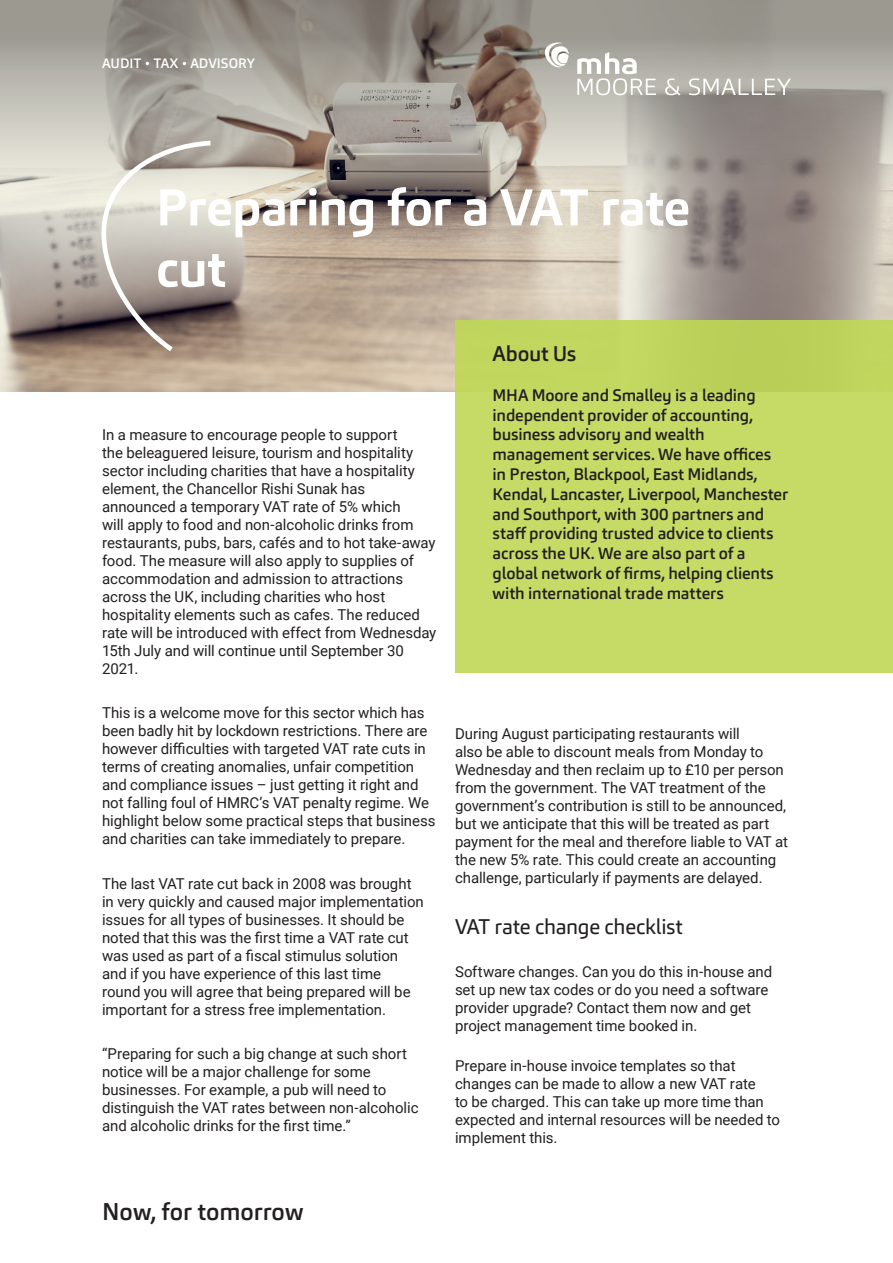
<style>
.page{position:relative;width:893px;height:1263px;background:#fff}
.page>*{position:absolute;margin:0;border:0;box-sizing:border-box;transform-origin:0 0}
.Titles__Headings{font:700 51px/61.2px "Carnac";letter-spacing:-.025em;color:#fff}
.t1{font:500 24px "Carnac";color:#231f20}
.Body_Copy{font:21px "Carnac";letter-spacing:-.015em;color:#231f20}
.Paragraph_Title{font:500 21px "Carnac";letter-spacing:-.01em;color:#231f20}
.Introduction_Paragra{font:500 16.5px/19.8px "Carnac";letter-spacing:-.01em;color:#231f20}
.Body_Copy-2{font:15px/18px "Roboto";letter-spacing:-.005em;color:#231f20}
.Paragraph_Title-2{font:15px/18px "Roboto";letter-spacing:-.005em;color:#231f20}
.t2{font:500 13.5px "Carnac";color:#fff}
</style>
<div class="page">
<img style="left:0;top:216px;width:893px;height:175px">
<svg style="left:0;top:0;width:893px;height:216px;background:#a39d95"></svg>
<svg style="left:101px;top:141px;width:110px;height:210px;background:#b4aca4"></svg>
<div style="left:455px;top:320px;width:438px;height:353px;background:#c5db65"></div>
<svg style="left:490px;top:43px;width:301px;height:52px;background:#afaba3"></svg>
<p class="t2" style="left:102px;top:55px;width:154px">AUDIT TAX ADVISORY</p>
<p class="Titles__Headings" style="left:156px;top:177px;width:536px">Preparing for a VAT rate cut</p>
<p class="Paragraph_Title-2" style="left:102px;top:425px;width:336px">In a measure to encourage people to support<br>the beleaguered leisure, tourism and hospitality sector including charities that have a hospitality element, the Chancellor Rishi Sunak has announced a temporary VAT rate of 5% which<br>will apply to food and non-alcoholic drinks from restaurants, pubs, bars, cafés and to hot take-away food. The measure will also apply to supplies of accommodation and admission to attractions across the UK, including charities who host hospitality elements such as cafes. The reduced rate will be introduced with effect from Wednesday 15th July and will continue until September 30<br>2021.</p>
<p class="Body_Copy-2" style="left:102px;top:703px;width:335px">This is a welcome move for this sector which has been badly hit by lockdown restrictions. There are however difficulties with targeted VAT rate cuts in terms of creating anomalies, unfair competition and compliance issues – just getting it right and not falling foul of HMRC’s VAT penalty regime. We highlight below some practical steps that business and charities can take immediately to prepare.</p>
<p class="Body_Copy-2" style="left:102px;top:874px;width:323px">The last VAT rate cut back in 2008 was brought in very quickly and caused major implementation issues for all types of businesses. It should be noted that this was the first time a VAT rate cut was used as part of a fiscal stimulus solution and if you have experience of this last time<br>round you will agree that being prepared will be important for a stress free implementation.</p>
<p class="Body_Copy-2" style="left:102px;top:1044px;width:318px">“Preparing for such a big change at such short notice will be a major challenge for some businesses. For example, a pub will need to distinguish the VAT rates between non-alcoholic and alcoholic drinks for the first time.”</p>
<p class="Paragraph_Title" style="left:493px;top:340px;width:85px">About Us</p>
<p class="Introduction_Paragra" style="left:493px;top:385px;width:297px">MHA Moore and Smalley is a leading independent provider of accounting, business advisory and wealth management services. We have offices in Preston, Blackpool, East Midlands, Kendal, Lancaster, Liverpool, Manchester and Southport, with 300 partners and staff providing trusted advice to clients across the UK. We are also part of a global network of firms, helping clients with international trade matters</p>
<p class="Body_Copy-2" style="left:455px;top:724px;width:335px">During August participating restaurants will<br>also be able to discount meals from Monday to Wednesday and then reclaim up to £10 per person from the government. The VAT treatment of the government’s contribution is still to be announced, but we anticipate that this will be treated as part payment for the meal and therefore liable to VAT at the new 5% rate. This could create an accounting challenge, particularly if payments are delayed.</p>
<p class="Body_Copy" style="left:455px;top:913px;width:229px">VAT rate change checklist</p>
<p class="Body_Copy-2" style="left:455px;top:962px;width:319px">Software changes. Can you do this in-house and set up new tax codes or do you need a software provider upgrade? Contact them now and get project management time booked in.</p>
<p class="Body_Copy-2" style="left:455px;top:1056px;width:327px">Prepare in-house invoice templates so that changes can be made to allow a new VAT rate<br>to be charged. This can take up more time than expected and internal resources will be needed to implement this.</p>
<h2 class="t1" style="left:102px;top:1197px;width:203px">Now, for tomorrow</h2>
</div>
